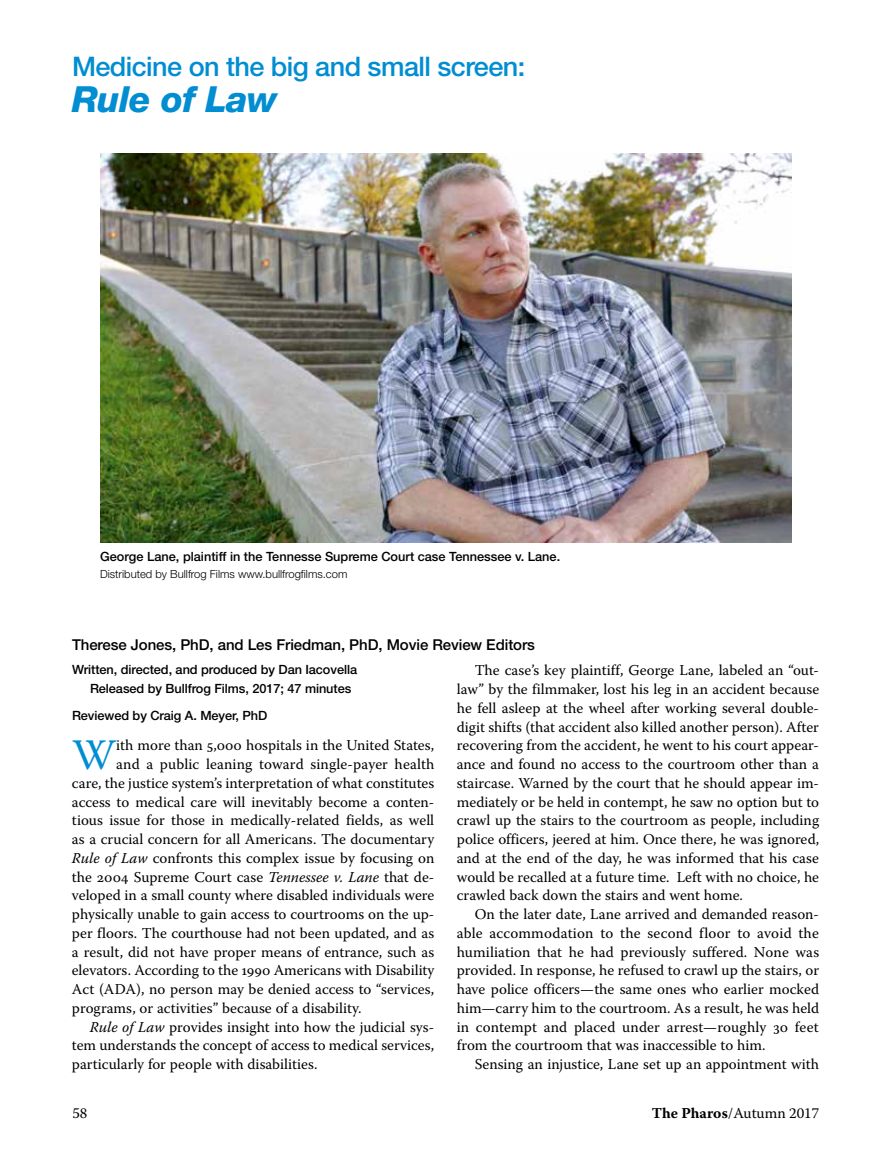
<style>
.page{position:relative;width:891px;height:1175px;background:#fff}
.page>*{position:absolute;margin:0;border:0;box-sizing:border-box;transform-origin:0 0}
.t1{font:43.5px "Warnock Pro";color:#008dd2}
.t2{font:italic 800 36px "Helvetica Neue LT Std";letter-spacing:-.02em;color:#008dd2}
.t3{font:500 27px "Helvetica Neue LT Std";letter-spacing:-.02em;color:#008dd2}
.t4{font:15px/18.8px "Warnock Pro";color:#000;text-align:justify}
.t5{font:500 15px "Helvetica Neue LT Std";letter-spacing:-.005em;color:#000}
.t6{font:500 12.75px/18.8px "Helvetica Neue LT Std";letter-spacing:-.005em;color:#000}
.t7{font:300 11.25px "Helvetica Neue LT Std";color:#000}
.s1{font-style:italic}
.s2{font-weight:700}
</style>
<div class="page">
<img style="left:100px;top:154px;width:691px;height:389px">
<h3 class="t3" style="left:72px;top:50px;width:455px">Medicine on the big and small screen:</h3>
<h2 class="t2" style="left:72px;top:77px;width:206px">Rule of Law</h2>
<p class="t6" style="left:100px;top:547px;width:462px">George Lane, plaintiff in the Tennesse Supreme Court case Tennessee v. Lane.</p>
<p class="t7" style="left:100px;top:567px;width:249px">Distributed by Bullfrog Films www.bullfrogfilms.com</p>
<p class="t5" style="left:72px;top:635px;width:465px">Therese Jones, PhD, and Les Friedman, PhD, Movie Review Editors</p>
<p class="t6" style="left:90px;top:659px;width:269px;text-indent:-18px">Written, directed, and produced by Dan Iacovella<br>Released by Bullfrog Films, 2017; 47 minutes</p>
<p class="t6" style="left:72px;top:706px;width:197px">Reviewed by Craig A. Meyer, PhD</p>
<h1 class="t1" style="left:72px;top:728px;width:46px">W</h1>
<p class="t4" style="left:116px;top:735px;width:320px">ith more than 5,000 hospitals in the United States,</p>
<p class="t4" style="left:116px;top:754px;width:320px">and a public leaning toward single-payer health</p>
<p class="t4" style="left:72px;top:773px;width:364px">care, the justice system’s interpretation of what constitutes</p>
<p class="t4" style="left:72px;top:792px;width:364px">access to medical care will inevitably become a conten-</p>
<p class="t4" style="left:72px;top:810px;width:364px">tious issue for those in medically-related fields, as well</p>
<p class="t4" style="left:72px;top:829px;width:364px">as a crucial concern for all Americans. The documentary</p>
<p class="t4" style="left:72px;top:848px;width:364px"><span class="s1">Rule of Law</span> confronts this complex issue by focusing on</p>
<p class="t4" style="left:72px;top:867px;width:364px">the 2004 Supreme Court case <span class="s1">Tennessee v. Lane</span> that de-</p>
<p class="t4" style="left:72px;top:885px;width:364px">veloped in a small county where disabled individuals were</p>
<p class="t4" style="left:72px;top:904px;width:364px">physically unable to gain access to courtrooms on the up-</p>
<p class="t4" style="left:72px;top:923px;width:364px">per floors. The courthouse had not been updated, and as</p>
<p class="t4" style="left:72px;top:942px;width:364px">a result, did not have proper means of entrance, such as</p>
<p class="t4" style="left:72px;top:960px;width:364px">elevators. According to the 1990 Americans with Disability</p>
<p class="t4" style="left:72px;top:979px;width:364px">Act (ADA), no person may be denied access to “services,</p>
<p class="t4" style="left:72px;top:998px;width:291px">programs, or activities” because of a disability.</p>
<p class="t4" style="left:90px;top:1017px;width:346px"><span class="s1">Rule of Law</span> provides insight into how the judicial sys-</p>
<p class="t4" style="left:72px;top:1035px;width:364px">tem understands the concept of access to medical services,</p>
<p class="t4" style="left:72px;top:1054px;width:247px">particularly for people with disabilities.</p>
<p class="t4" style="left:457px;top:660px;width:364px;text-indent:18px">The case’s key plaintiff, George Lane, labeled an “out&shy;law” by the filmmaker, lost his leg in an accident because he fell asleep at the wheel after working several double&shy;digit shifts (that accident also killed another person). After recovering from the accident, he went to his court appear&shy;ance and found no access to the courtroom other than a staircase. Warned by the court that he should appear im&shy;mediately or be held in contempt, he saw no option but to crawl up the stairs to the courtroom as people, including police officers, jeered at him. Once there, he was ignored, and at the end of the day, he was informed that his case would be recalled at a future time. Left with no choice, he crawled back down the stairs and went home.</p>
<p class="t4" style="left:457px;top:904px;width:364px;text-indent:18px">On the later date, Lane arrived and demanded reason&shy;able accommodation to the second floor to avoid the humiliation that he had previously suffered. None was provided. In response, he refused to crawl up the stairs, or have police officers—the same ones who earlier mocked him—carry him to the courtroom. As a result, he was held in contempt and placed under arrest—roughly 30 feet from the courtroom that was inaccessible to him.</p>
<p class="t4" style="left:475px;top:1054px;width:346px">Sensing an injustice, Lane set up an appointment with</p>
<p class="t4" style="left:72px;top:1103px;width:17px">58</p>
<p class="t4" style="left:652px;top:1103px;width:169px"><span class="s2">The Pharos</span>/Autumn 2017</p>
</div>
